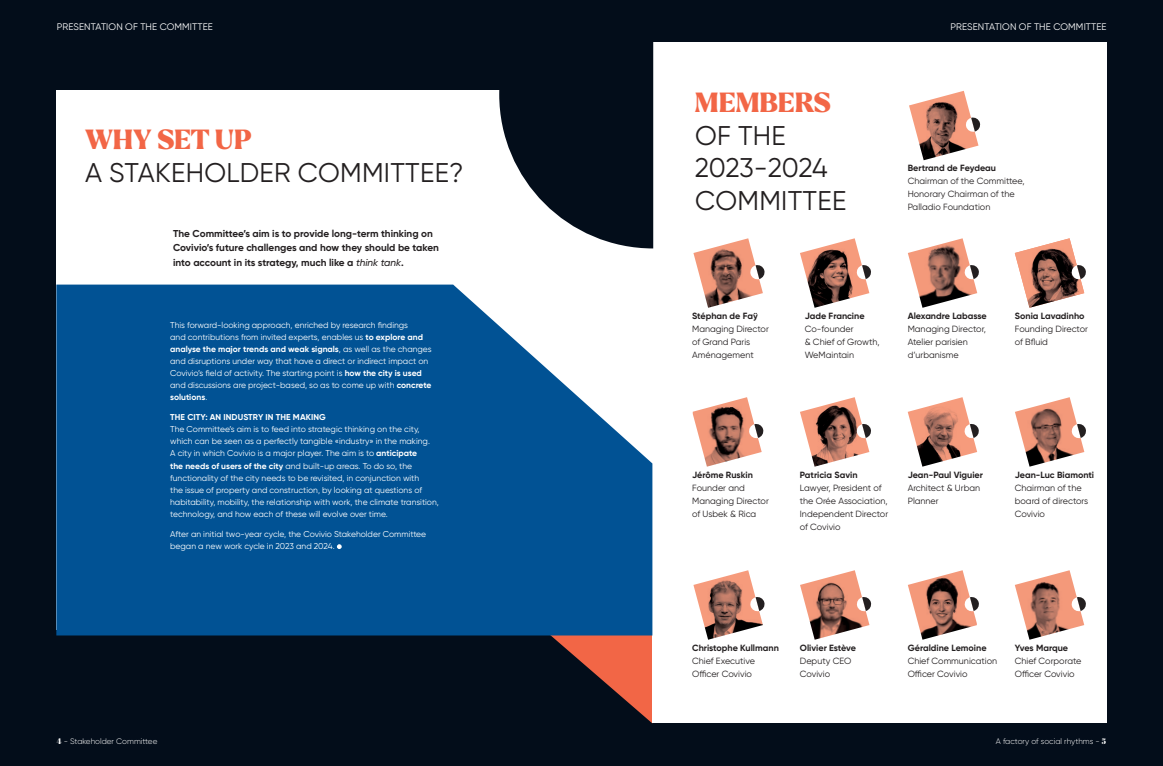
<style>
.page{position:relative;width:1163px;height:766px;background:#fff}
.page>*{position:absolute;margin:0;border:0;box-sizing:border-box;transform-origin:0 0}
.t1{font:27px/32.4px "Gilroy";letter-spacing:.01em;color:#231f20}
.t2{font:900 27px "Larken";color:#f26646}
.t3{font:700 10px/14px "Gilroy";color:#231f20}
.t4{font:9.5px "Gilroy";letter-spacing:.01em;color:#fff}
.t5{font:9px/13px "Gilroy";color:#231f20}
.t6{font:700 9px "Gilroy";color:#231f20}
.t7{font:8.5px/12px "Gilroy";color:#fff}
.t8{font:700 8.5px "Gilroy";letter-spacing:.01em;color:#fff}
.t9{font:300 8px "Gilroy";color:#fff}
.s1{font-weight:500;font-style:italic}
.s2{font-weight:700}
.s3{font-family:"Abril Fatface";font-weight:400}
</style>
<div class="page">
<div style="left:0;top:0;width:1162px;height:765px;background:#030d1a"></div>
<svg style="left:536px;top:635px;width:116px;height:88px"></svg>
<div style="left:57px;top:90px;width:637px;height:539px;background:#fff"></div>
<div style="left:652px;top:43px;width:454px;height:680px;background:#fff"></div>
<svg style="left:56px;top:284px;width:596px;height:351px;background:#17619d"></svg>
<svg style="left:499px;top:43px;width:154px;height:205px;fill:#030d1a"></svg>
<svg style="left:337px;top:544px;width:4px;height:5px"></svg>
<svg style="left:692px;top:397px;width:72px;height:69px"></svg>
<svg style="left:1014px;top:238px;width:72px;height:70px"></svg>
<svg style="left:909px;top:91px;width:71px;height:69px"></svg>
<svg style="left:908px;top:238px;width:71px;height:70px"></svg>
<svg style="left:907px;top:397px;width:72px;height:69px"></svg>
<svg style="left:800px;top:238px;width:71px;height:70px"></svg>
<svg style="left:1015px;top:397px;width:71px;height:69px"></svg>
<svg style="left:800px;top:397px;width:71px;height:69px"></svg>
<svg style="left:693px;top:238px;width:72px;height:70px"></svg>
<svg style="left:908px;top:570px;width:71px;height:69px"></svg>
<svg style="left:1015px;top:570px;width:71px;height:69px"></svg>
<svg style="left:693px;top:570px;width:72px;height:69px"></svg>
<svg style="left:800px;top:570px;width:71px;height:69px"></svg>
<p class="t4" style="left:57px;top:21px;width:158px">PRESENTATION OF THE COMMITTEE</p>
<p class="t4" style="left:950px;top:21px;width:158px">PRESENTATION OF THE COMMITTEE</p>
<h1 class="t2" style="left:85px;top:122px;width:168px">WHY SET UP</h1>
<h1 class="t1" style="left:85px;top:156px;width:380px">A STAKEHOLDER COMMITTEE?</h1>
<p class="t3" style="left:173px;top:227px;width:267px">The Committee’s aim is to provide long-term thinking on<br>Covivio’s future challenges and how they should be taken into account in its strategy, much like a <span class="s1">think tank</span>.</p>
<p class="t7" style="left:170px;top:319px;width:263px">This forward-looking approach, enriched by research findings<br>and contributions from invited experts, enables us <span class="s2">to explore and analyse the major trends and weak signals</span>, as well as the changes and disruptions under way that have a direct or indirect impact on Covivio’s field of activity. The starting point is <span class="s2">how the city is used </span>and discussions are project-based, so as to come up with <span class="s2">concrete solutions</span>.</p>
<p class="t8" style="left:170px;top:412px;width:157px">THE CITY: AN INDUSTRY IN THE MAKING</p>
<p class="t7" style="left:170px;top:423px;width:270px">The Committee’s aim is to feed into strategic thinking on the city, which can be seen as a perfectly tangible «industry» in the making.<br>A city in which Covivio is a major player. The aim is to <span class="s2">anticipate<br>the needs of users of the city</span> and built-up areas. To do so, the functionality of the city needs to be revisited, in conjunction with<br>the issue of property and construction, by looking at questions of habitability, mobility, the relationship with work, the climate transition, technology, and how each of these will evolve over time.</p>
<p class="t7" style="left:170px;top:528px;width:257px">After an initial two-year cycle, the Covivio Stakeholder Committee began a new work cycle in 2023 and 2024.</p>
<h1 class="t2" style="left:694px;top:85px;width:138px">MEMBERS</h1>
<h1 class="t1" style="left:694px;top:119px;width:153px">OF THE<br>2023-2024<br>COMMITTEE</h1>
<p class="t6" style="left:907px;top:162px;width:90px">Bertrand de Feydeau</p>
<p class="t5" style="left:907px;top:174px;width:118px">Chairman of the Committee,<br>Honorary Chairman of the<br>Palladio Foundation</p>
<p class="t6" style="left:692px;top:310px;width:67px">Stéphan de Faÿ</p>
<p class="t5" style="left:692px;top:322px;width:78px">Managing Director of Grand Paris<br>Aménagement</p>
<p class="t6" style="left:804px;top:310px;width:61px">Jade Francine</p>
<p class="t5" style="left:804px;top:322px;width:76px">Co-founder<br>&amp; Chief of Growth,<br>WeMaintain</p>
<p class="t6" style="left:907px;top:310px;width:80px">Alexandre Labasse</p>
<p class="t5" style="left:907px;top:322px;width:80px">Managing Director,<br>Atelier parisien d’urbanisme</p>
<p class="t6" style="left:1014px;top:310px;width:71px">Sonia Lavadinho</p>
<p class="t5" style="left:1014px;top:322px;width:75px">Founding Director of Bfluid</p>
<p class="t6" style="left:692px;top:469px;width:62px">Jérôme Ruskin</p>
<p class="t5" style="left:692px;top:481px;width:78px">Founder and<br>Managing Director of Usbek &amp; Rica</p>
<p class="t6" style="left:799px;top:468px;width:59px">Patricia Savin</p>
<p class="t5" style="left:799px;top:481px;width:90px">Lawyer, President of the Orée Association,<br>Independent Director of Covivio</p>
<p class="t6" style="left:907px;top:469px;width:77px">Jean-Paul Viguier</p>
<p class="t5" style="left:907px;top:481px;width:74px">Architect &amp; Urban<br>Planner</p>
<p class="t6" style="left:1014px;top:468px;width:81px">Jean-Luc Biamonti</p>
<p class="t5" style="left:1014px;top:481px;width:75px">Chairman of the board of directors<br>Covivio</p>
<p class="t6" style="left:692px;top:642px;width:88px">Christophe Kullmann</p>
<p class="t5" style="left:692px;top:654px;width:65px">Chief Executive<br>Officer Covivio</p>
<p class="t6" style="left:799px;top:641px;width:58px">Olivier Estève</p>
<p class="t5" style="left:799px;top:653px;width:53px">Deputy CEO<br>Covivio</p>
<p class="t6" style="left:907px;top:642px;width:80px">Géraldine Lemoine</p>
<p class="t5" style="left:907px;top:654px;width:91px">Chief Communication<br>Officer Covivio</p>
<p class="t6" style="left:1014px;top:642px;width:55px">Yves Marque</p>
<p class="t5" style="left:1014px;top:654px;width:68px">Chief Corporate<br>Officer Covivio</p>
<p class="t9" style="left:57px;top:736px;width:102px"><span class="s3">4</span> - Stakeholder Committee</p>
<p class="t9" style="left:995px;top:736px;width:112px">A factory of social rhythms - <span class="s3">5</span></p>
</div>
